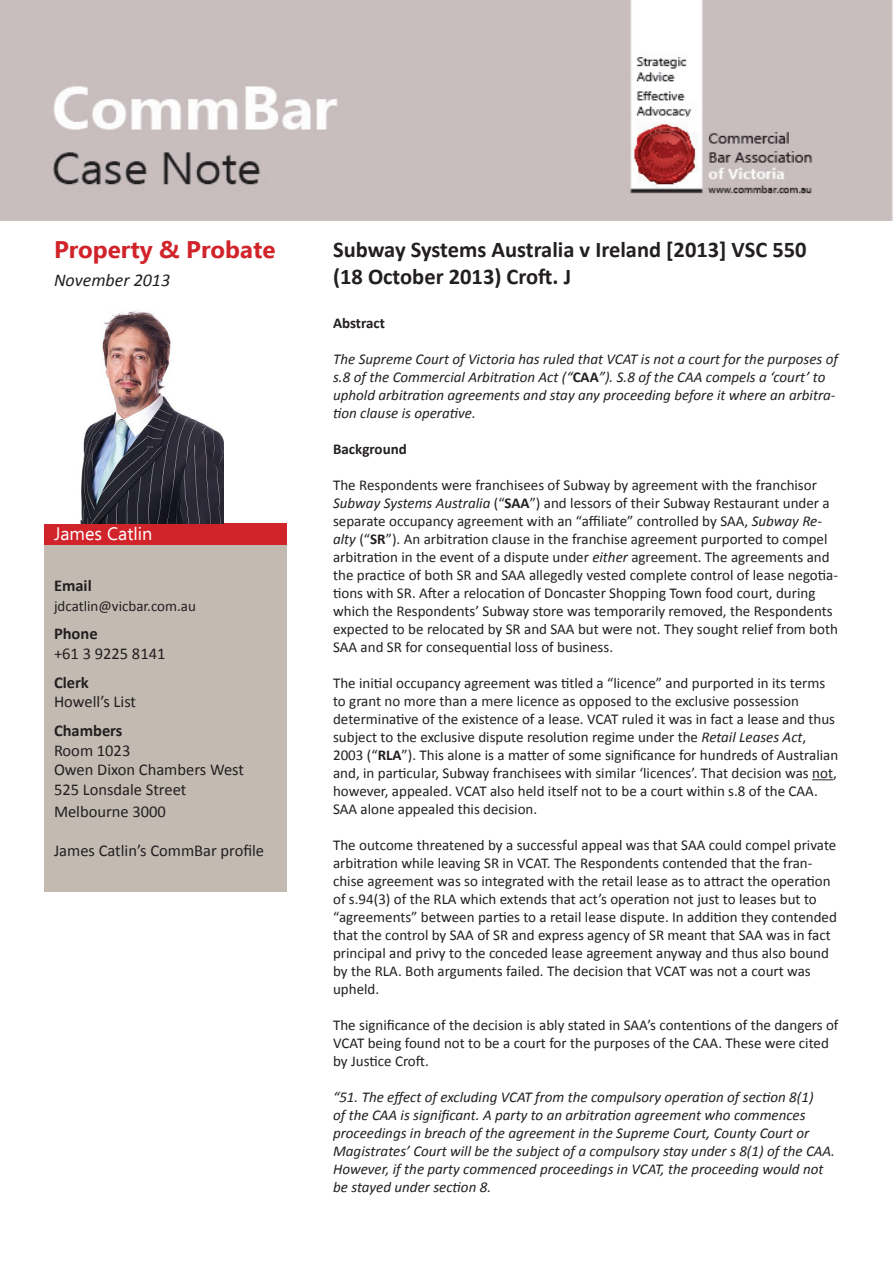
<style>
.page{position:relative;width:893px;height:1263px;background:#fff}
.page>*{position:absolute;margin:0;border:0;box-sizing:border-box;transform-origin:0 0}
.Area_of_law_Category{font:700 24px "Ebrima";color:#d1232a}
.t1{font:700 22.5px/27px "Calibri";color:#231f20}
.t2{font:italic 18px "Calibri";color:#231f20}
.t3{font:18px "Ebrima";color:#fff}
.t4{font:16.5px/19.8px "Calibri";color:#231f20}
.t5{font:700 16.5px "Calibri";color:#231f20}
.t6{font:15px/18px "Calibri";color:#231f20}
.t7{font:italic 15px/18px "Calibri";color:#231f20}
.t8{font:700 15px "Calibri";color:#231f20}
.s1{font-weight:700}
.s2{font-weight:700;font-style:normal}
.s3{font-style:italic}
</style>
<div class="page">
<div style="left:44px;top:523px;width:242px;height:22px;background:#d1232a"></div>
<div style="left:44px;top:545px;width:242px;height:347px;background:#c3bbb2"></div>
<img style="left:80px;top:310px;width:143px;height:213px">
<img style="left:0;top:0;width:893px;height:221px">
<svg style="left:812px;top:779px;width:21px;height:1px"></svg>
<p class="Area_of_law_Category" style="left:54px;top:232px;width:223px">Property &amp; Probate</p>
<p class="t1" style="left:333px;top:236px;width:475px">Subway Systems Australia v Ireland [2013] VSC 550 (18 October 2013) Croft. J</p>
<p class="t2" style="left:54px;top:267px;width:118px">November 2013</p>
<p class="t3" style="left:54px;top:521px;width:100px">James Catlin</p>
<p class="t5" style="left:54px;top:575px;width:39px">Email</p>
<p class="t6" style="left:54px;top:597px;width:144px">jdcatlin@vicbar.com.au</p>
<p class="t4" style="left:54px;top:624px;width:113px"><span class="s1">Phone<br></span>+61 3 9225 8141</p>
<p class="t5" style="left:54px;top:671px;width:36px">Clerk</p>
<p class="t4" style="left:54px;top:692px;width:84px">Howell’s List</p>
<p class="t5" style="left:54px;top:720px;width:70px">Chambers</p>
<p class="t4" style="left:54px;top:740px;width:78px">Room 1023</p>
<p class="t4" style="left:54px;top:760px;width:192px">Owen Dixon Chambers West</p>
<p class="t4" style="left:54px;top:780px;width:134px">525 Lonsdale Street</p>
<p class="t4" style="left:54px;top:801px;width:113px">Melbourne 3000</p>
<p class="t4" style="left:54px;top:841px;width:212px">James Catlin’s CommBar profile</p>
<p class="t8" style="left:333px;top:313px;width:53px">Abstract</p>
<p class="t7" style="left:333px;top:349px;width:506px">The Supreme Court of Victoria has ruled that VCAT is not a court for the purposes of s.8 of the Commercial Arbitration Act (“<span class="s2">CAA</span>”). S.8 of the CAA compels a ‘court’ to uphold arbitration agreements and stay any proceeding before it where an arbitra&shy;tion clause is operative.</p>
<p class="t8" style="left:333px;top:439px;width:75px">Background</p>
<p class="t6" style="left:333px;top:476px;width:506px">The Respondents were franchisees of Subway by agreement with the franchisor <span class="s3">Subway Systems Australia</span> (“<span class="s1">SAA</span>”) and lessors of their Subway Restaurant under a separate occupancy agreement with an “affiliate” controlled by SAA, <span class="s3">Subway Re&shy;alty</span> (“<span class="s1">SR</span>”). An arbitration clause in the franchise agreement purported to compel arbitration in the event of a dispute under <span class="s3">either</span> agreement. The agreements and the practice of both SR and SAA allegedly vested complete control of lease negotia&shy;tions with SR. After a relocation of Doncaster Shopping Town food court, during which the Respondents’ Subway store was temporarily removed, the Respondents expected to be relocated by SR and SAA but were not. They sought relief from both SAA and SR for consequential loss of business.</p>
<p class="t6" style="left:333px;top:674px;width:507px">The initial occupancy agreement was titled a “licence” and purported in its terms to grant no more than a mere licence as opposed to the exclusive possession determinative of the existence of a lease. VCAT ruled it was in fact a lease and thus subject to the exclusive dispute resolution regime under the <span class="s3">Retail Leases Act</span>, 2003 (“<span class="s1">RLA</span>”). This alone is a matter of some significance for hundreds of Australian and, in particular, Subway franchisees with similar ‘licences’. That decision was not, however, appealed. VCAT also held itself not to be a court within s.8 of the CAA.<br>SAA alone appealed this decision.</p>
<p class="t6" style="left:333px;top:836px;width:505px">The outcome threatened by a successful appeal was that SAA could compel private arbitration while leaving SR in VCAT. The Respondents contended that the fran&shy;chise agreement was so integrated with the retail lease as to attract the operation of s.94(3) of the RLA which extends that act’s operation not just to leases but to “agreements” between parties to a retail lease dispute. In addition they contended that the control by SAA of SR and express agency of SR meant that SAA was in fact principal and privy to the conceded lease agreement anyway and thus also bound by the RLA. Both arguments failed. The decision that VCAT was not a court was upheld.</p>
<p class="t6" style="left:333px;top:1016px;width:507px">The significance of the decision is ably stated in SAA’s contentions of the dangers of<br>VCAT being found not to be a court for the purposes of the CAA. These were cited by Justice Croft.</p>
<p class="t7" style="left:333px;top:1087px;width:503px">“51. The effect of excluding VCAT from the compulsory operation of section 8(1)<br>of the CAA is significant. A party to an arbitration agreement who commences proceedings in breach of the agreement in the Supreme Court, County Court or Magistrates’ Court will be the subject of a compulsory stay under s 8(1) of the CAA.<br>However, if the party commenced proceedings in VCAT, the proceeding would not be stayed under section 8.</p>
</div>
